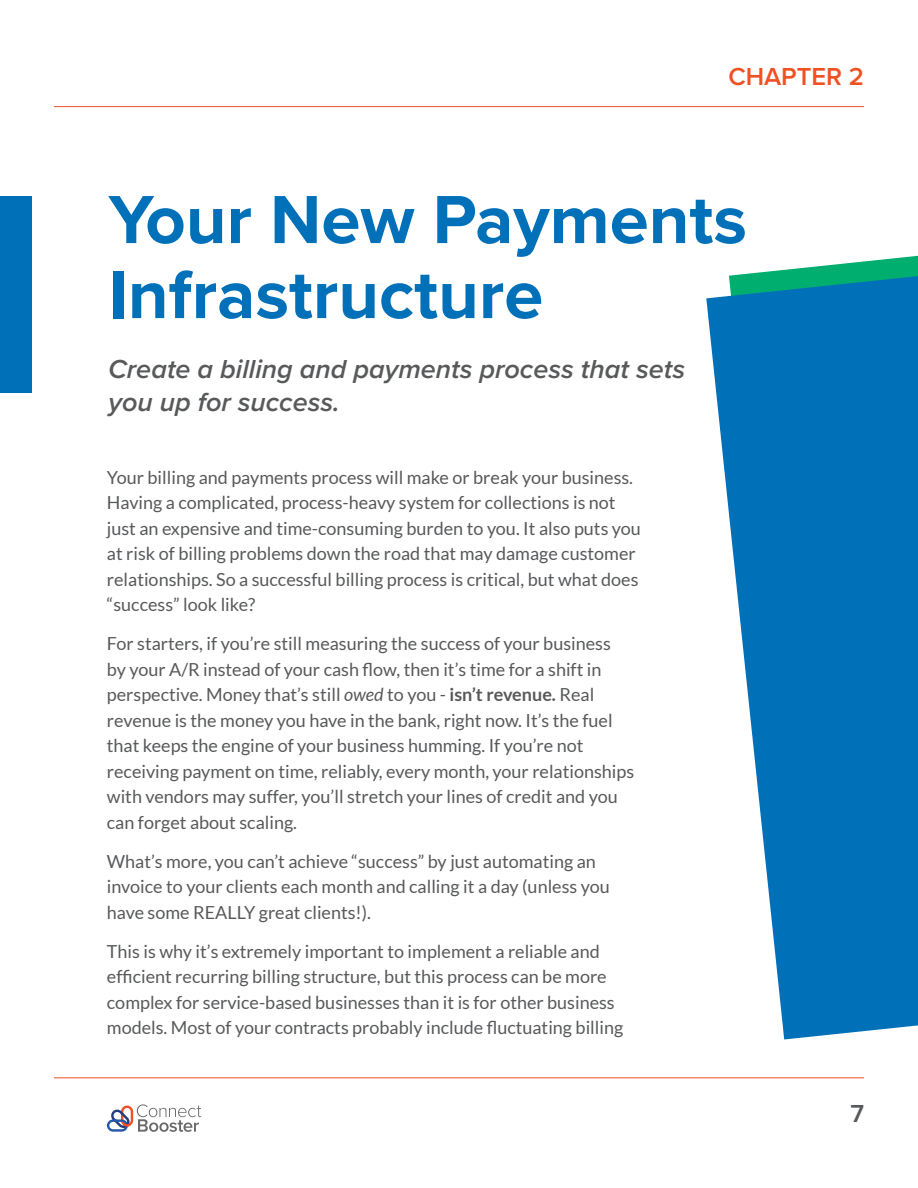
<style>
.page{position:relative;width:918px;height:1188px;background:#fff}
.page>*{position:absolute;margin:0;border:0;box-sizing:border-box;transform-origin:0 0}
.t1{font:700 70.5px/75px "Proxima Nova";color:#0070b9}
.t2{font:italic 600 27px/33px "Proxima Nova";color:#58595b}
.t3{font:600 25.5px "Proxima Nova";color:#f05123}
.t4{font:600 25.5px "Proxima Nova";color:#58595b}
.t5{font:18px/25.5px "Lato";color:#58595b}
.s1{font-style:italic}
.s2{font-weight:700}
</style>
<div class="page">
<hr style="left:54px;top:106px;width:810px;height:1px;background:#f05123">
<hr style="left:54px;top:1078px;width:810px;height:1px;background:#f05123">
<svg style="left:107px;top:1104px;width:94px;height:28px"></svg>
<div style="left:0;top:196px;width:31px;height:197px;background:#0070b9"></div>
<svg style="left:729px;top:256px;width:189px;height:20px"></svg>
<svg style="left:706px;top:276px;width:212px;height:763px;fill:#0070b9"></svg>
<h3 class="t3" style="left:728px;top:66px;width:137px">CHAPTER 2</h3>
<h1 class="t1" style="left:109px;top:186px;width:640px">Your New Payments<br>Infrastructure</h1>
<h2 class="t2" style="left:109px;top:354px;width:578px">Create a billing and payments process that sets you up for success.</h2>
<p class="t5" style="left:107px;top:465px;width:536px">Your billing and payments process will make or break your business.<br>Having a complicated, process-heavy system for collections is not just an expensive and time-consuming burden to you. It also puts you at risk of billing problems down the road that may damage customer relationships. So a successful billing process is critical, but what does “success” look like?</p>
<p class="t5" style="left:107px;top:632px;width:529px">For starters, if you’re still measuring the success of your business by your A/R instead of your cash flow, then it’s time for a shift in perspective. Money that’s still <span class="s1">owed</span> to you - <span class="s2">isn’t revenue.</span> Real revenue is the money you have in the bank, right now. It’s the fuel that keeps the engine of your business humming. If you’re not receiving payment on time, reliably, every month, your relationships with vendors may suffer, you’ll stretch your lines of credit and you can forget about scaling.</p>
<p class="t5" style="left:107px;top:849px;width:504px">What’s more, you can’t achieve “success” by just automating an invoice to your clients each month and calling it a day (unless you have some REALLY great clients!).</p>
<p class="t5" style="left:107px;top:939px;width:518px">This is why it’s extremely important to implement a reliable and efficient recurring billing structure, but this process can be more complex for service-based businesses than it is for other business models. Most of your contracts probably include fluctuating billing</p>
<h3 class="t4" style="left:850px;top:1103px;width:15px">7</h3>
</div>
